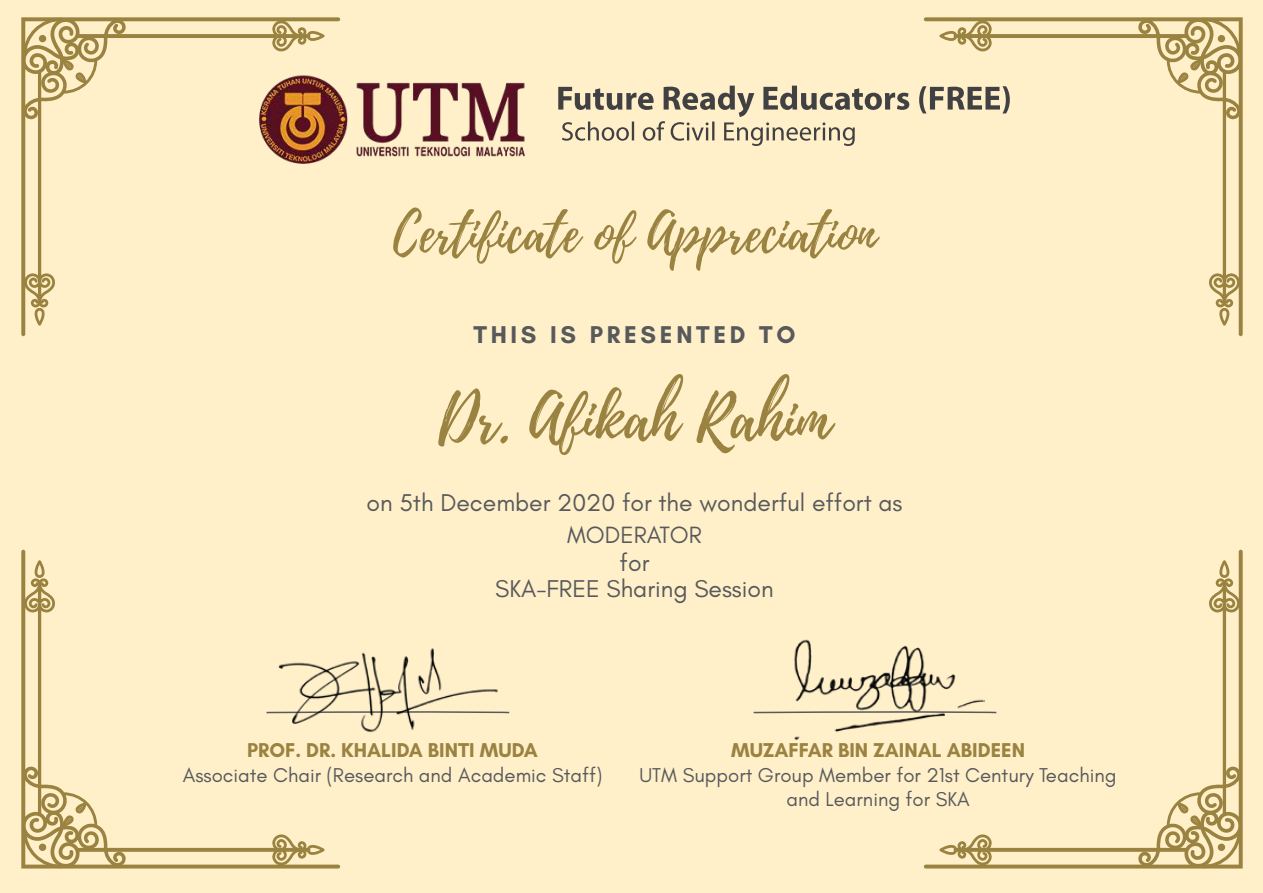
<style>
.page{position:relative;width:1263px;height:893px;background:#fff0ca}
.page>*{position:absolute;margin:0;border:0;box-sizing:border-box;transform-origin:0 0}
.t1{font:63px "Playlist Script";color:#9a8240}
.t2{font:52.5px "Playlist Script";color:#9a8240}
.t3{font:24.75px "Glacial Indifference";color:#58595b}
.t4{font:700 24.75px "Glacial Indifference";letter-spacing:.15em;color:#58595b}
.t5{font:24px "Glacial Indifference";color:#58595b}
.t6{font:20.4px/24.5px "Glacial Indifference";color:#58595b;text-align:center}
.t7{font:700 20.4px "Glacial Indifference";color:#9a8240}
</style>
<div class="page">
<svg style="left:924px;top:17px;width:319px;height:319px"></svg>
<hr style="left:954px;top:34px;width:234px;height:4px;background:#9a8240;border-radius:2px">
<hr style="left:1223px;top:70px;width:3px;height:234px;background:#9a8240;border-radius:2px">
<svg style="left:1138px;top:18px;width:104px;height:102px"></svg>
<svg style="left:939px;top:20px;width:53px;height:31px"></svg>
<svg style="left:1208px;top:273px;width:32px;height:53px"></svg>
<svg style="left:21px;top:17px;width:319px;height:319px"></svg>
<hr style="left:76px;top:34px;width:234px;height:4px;background:#9a8240;border-radius:2px">
<hr style="left:38px;top:70px;width:3px;height:234px;background:#9a8240;border-radius:2px">
<svg style="left:22px;top:18px;width:104px;height:102px"></svg>
<svg style="left:272px;top:20px;width:53px;height:31px"></svg>
<svg style="left:24px;top:273px;width:32px;height:53px"></svg>
<svg style="left:924px;top:550px;width:319px;height:318px"></svg>
<svg style="left:954px;top:848px;width:234px;height:4px"></svg>
<hr style="left:1223px;top:582px;width:3px;height:234px;background:#9a8240;border-radius:2px">
<svg style="left:1138px;top:766px;width:104px;height:102px"></svg>
<svg style="left:939px;top:834px;width:53px;height:32px"></svg>
<svg style="left:1208px;top:560px;width:32px;height:53px"></svg>
<svg style="left:21px;top:550px;width:319px;height:318px"></svg>
<svg style="left:76px;top:848px;width:234px;height:4px"></svg>
<hr style="left:38px;top:582px;width:3px;height:234px;background:#9a8240;border-radius:2px">
<svg style="left:22px;top:766px;width:104px;height:102px"></svg>
<svg style="left:272px;top:834px;width:53px;height:32px"></svg>
<svg style="left:24px;top:560px;width:32px;height:53px"></svg>
<img style="left:244px;top:51px;width:782px;height:133px">
<svg style="left:265px;top:711px;width:245px;height:3px"></svg>
<svg style="left:753px;top:711px;width:245px;height:3px"></svg>
<img style="left:786px;top:633px;width:199px;height:112px">
<img style="left:278px;top:642px;width:222px;height:96px">
<h2 class="t2" style="left:393px;top:196px;width:484px">Certificate of Appreciation</h2>
<p class="t4" style="left:473px;top:319px;width:324px">THIS IS PRESENTED TO</p>
<h1 class="t1" style="left:438px;top:374px;width:394px">Dr. Afikah Rahim</h1>
<p class="t3" style="left:366px;top:489px;width:538px">on 5th December 2020 for the wonderful effort as</p>
<p class="t5" style="left:567px;top:522px;width:136px">MODERATOR</p>
<p class="t3" style="left:495px;top:575px;width:280px">SKA-FREE Sharing Session</p>
<p class="t3" style="left:620px;top:549px;width:31px">for</p>
<p class="t7" style="left:247px;top:737px;width:292px">PROF. DR. KHALIDA BINTI MUDA</p>
<p class="t6" style="left:183px;top:763px;width:421px">Associate Chair (Research and Academic Staff)</p>
<p class="t7" style="left:731px;top:737px;width:295px">MUZAFFAR BIN ZAINAL ABIDEEN</p>
<p class="t6" style="left:639px;top:763px;width:478px">UTM Support Group Member for 21st Century Teaching and Learning for SKA</p>
</div>
